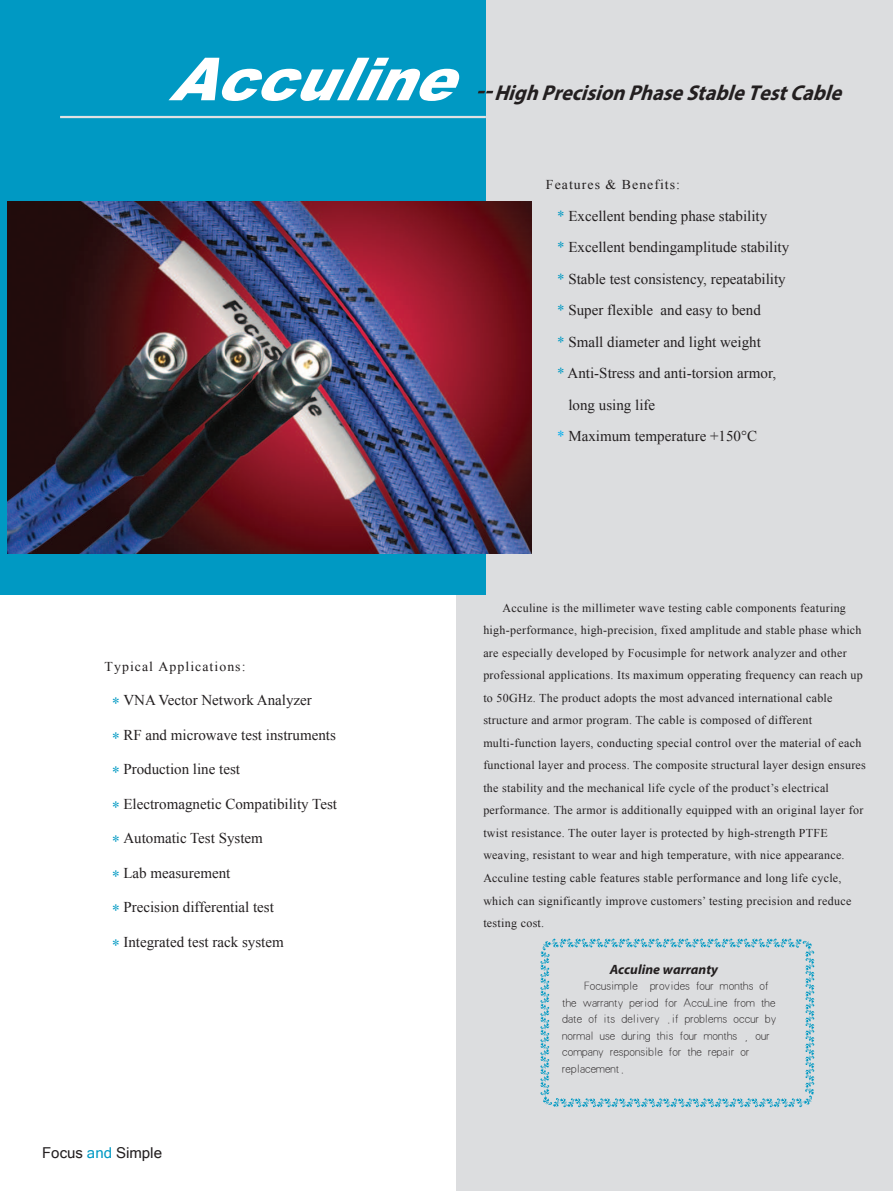
<style>
.page{position:relative;width:893px;height:1191px;background:#fff}
.page>*{position:absolute;margin:0;border:0;box-sizing:border-box;transform-origin:0 0}
.t1{font:italic 900 59.4px "Arial";color:#fff}
.t2{font:italic 700 21.45px "Myriad Hebrew";color:#231f20;scale:.94 1}
.t3{font:15px "Times New Roman";color:#231f20}
.t4{font:15px "Microsoft Sans Serif";color:#231f20}
.t5{font:13.5px "Times New Roman";letter-spacing:.075em;color:#231f20}
.t6{font:italic 700 13.5px "Myriad Hebrew";color:#231f20}
.t7{font:12px/22.5px "Times New Roman";letter-spacing:.025em;color:#231f20}
.t8{font:12px/16.5px "H Yg 1 gj";letter-spacing:.005em;color:#231f20}
.s1{color:#0099c3}
.s2{color:#00aeef}
.s3{font-family:"H Yb 1 gj";color:#0099c3}
</style>
<div class="page">
<div style="left:457px;top:0;width:436px;height:1191px;background:#dcdddf"></div>
<div style="left:0;top:0;width:486px;height:594px;background:#0099c3"></div>
<hr style="left:60px;top:116px;width:426px;height:2px;background:#e0e1e3">
<svg style="left:540px;top:938px;width:274px;height:169px"></svg>
<img style="left:7px;top:202px;width:525px;height:351px">
<svg style="left:478px;top:91px;width:15px;height:2px"></svg>
<h1 class="t1" style="left:168px;top:45px;width:305px">Acculine</h1>
<h2 class="t2" style="left:494px;top:85px;width:377px">High Precision PhaseStableTestCable</h2>
<p class="t5" style="left:546px;top:180px;width:136px">Features &amp; Benefits:</p>
<p class="t3" style="left:557px;top:210px;width:211px"><span class="s1">*</span> Excellent bending phase stability</p>
<p class="t3" style="left:557px;top:242px;width:234px"><span class="s1">*</span> Excellent bendingamplitude stability</p>
<p class="t3" style="left:557px;top:269px;width:230px"><span class="s1">*</span> Stable test consistency, repeatability</p>
<p class="t3" style="left:557px;top:305px;width:205px"><span class="s1">*</span> Super flexible and easy to bend</p>
<p class="t3" style="left:557px;top:336px;width:205px"><span class="s1">*</span> Small diameter and light weight</p>
<p class="t3" style="left:557px;top:363px;width:220px"><span class="s1">*</span> Anti-Stress and anti-torsion armor,</p>
<p class="t3" style="left:568px;top:399px;width:88px">long using life</p>
<p class="t3" style="left:557px;top:426px;width:201px"><span class="s2">*</span> Maximum temperature +150°C</p>
<p class="t5" style="left:105px;top:661px;width:142px">Typical Applications:</p>
<p class="t3" style="left:108px;top:695px;width:205px"><span class="s3">＊</span>VNA Vector Network Analyzer</p>
<p class="t3" style="left:108px;top:729px;width:229px"><span class="s3">＊</span>RF and microwave test instruments</p>
<p class="t3" style="left:108px;top:759px;width:133px"><span class="s3">＊</span>Production line test</p>
<p class="t3" style="left:108px;top:798px;width:230px"><span class="s3">＊</span>Electromagnetic Compatibility Test</p>
<p class="t3" style="left:108px;top:833px;width:156px"><span class="s3">＊</span>Automatic Test System</p>
<p class="t3" style="left:108px;top:867px;width:124px"><span class="s3">＊</span>Lab measurement</p>
<p class="t3" style="left:108px;top:897px;width:167px"><span class="s3">＊</span>Precision differential test</p>
<p class="t3" style="left:108px;top:931px;width:177px"><span class="s3">＊</span>Integrated test rack system</p>
<p class="t4" style="left:42px;top:1146px;width:121px">Focus <span class="s1">and</span> Simple</p>
<p class="t7" style="left:483px;top:598px;width:384px;text-indent:19px">Acculine is the millimeter wave testing cable components featuring high-performance, high-precision, fixed amplitude and stable phase which are especially developed by Focusimple for network analyzer and other professional applications. Its maximum opperating frequency can reach up to 50GHz. The product adopts the most advanced international cable structure and armor program. The cable is composed of different multi-function layers, conducting special control over the material of each functional layer and process. The composite structural layer design ensures the stability and the mechanical life cycle of the product’s electrical performance. The armor is additionally equipped with an original layer for twist resistance. The outer layer is protected by high-strength PTFE weaving, resistant to wear and high temperature, with nice appearance.<br>Acculine testing cable features stable performance and long life cycle, which can significantly improve customers’ testing precision and reduce testing cost.</p>
<p class="t6" style="left:610px;top:964px;width:110px">Acculine warranty</p>
<p class="t8" style="left:562px;top:978px;width:216px;text-indent:22px">Focusimple฀provides four months of the warranty period for AccuLine from the date of its delivery .if problems occur by normal use during this four months , our company responsible for the repair or replacement.</p>
</div>
